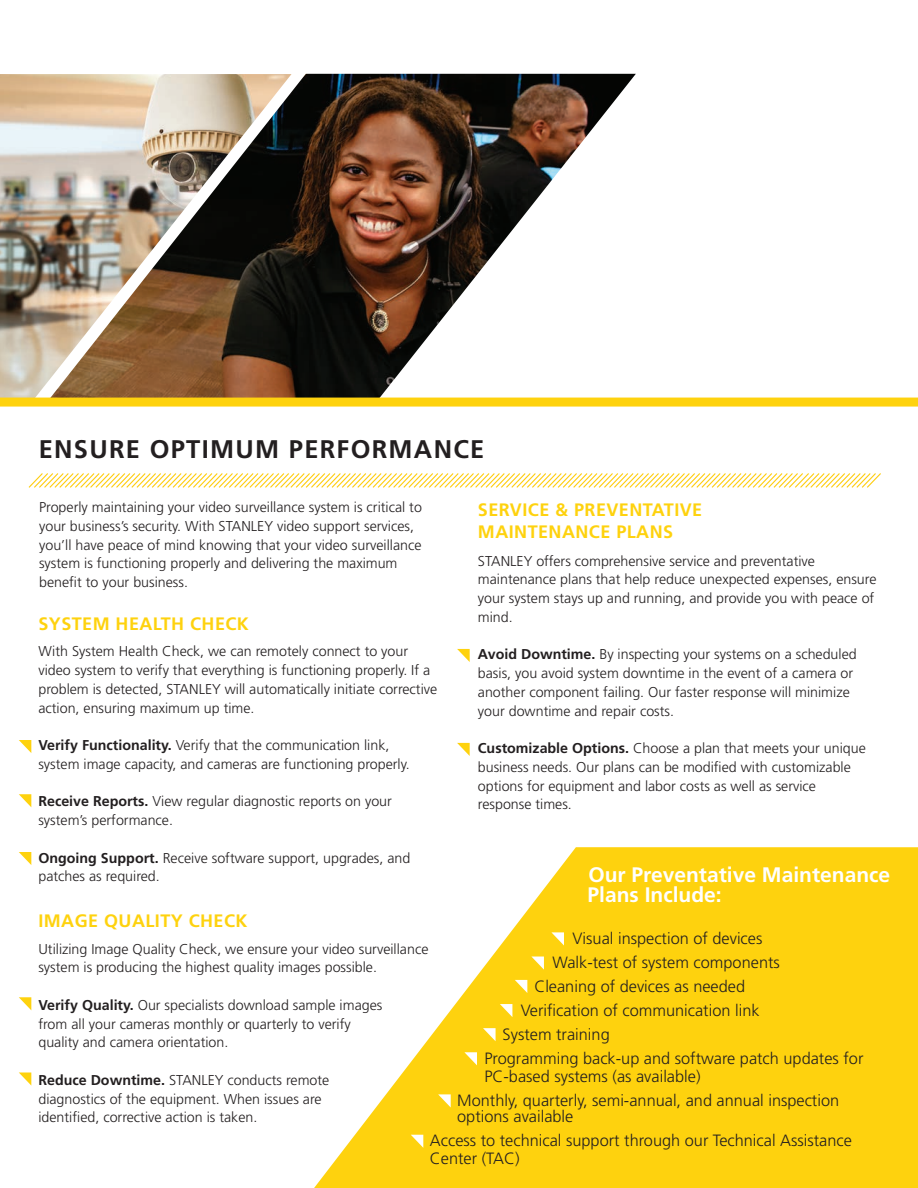
<style>
.page{position:relative;width:918px;height:1188px;background:#fff}
.page>*{position:absolute;margin:0;border:0;box-sizing:border-box;transform-origin:0 0}
.t1{font:700 25.5px "Frutiger";letter-spacing:.05em;color:#231f20}
.t2{font:700 21px "Frutiger";color:#fff}
.t3{font:700 18px "Frutiger";letter-spacing:.025em;color:#fed20e}
.t4{font:300 16.35px "Frutiger";color:#231f20}
.t5{font:300 14.25px/18.8px "Frutiger";color:#231f20}
.s1{font-weight:700}
</style>
<div class="page">
<img style="left:292px;top:74px;width:344px;height:324px">
<img style="left:0;top:74px;width:292px;height:324px">
<div style="left:0;top:398px;width:918px;height:9px;background:#fed20e"></div>
<svg style="left:28px;top:473px;width:853px;height:15px"></svg>
<svg style="left:19px;top:740px;width:12px;height:13px"></svg>
<svg style="left:19px;top:794px;width:12px;height:13px"></svg>
<svg style="left:19px;top:997px;width:12px;height:13px"></svg>
<svg style="left:19px;top:1072px;width:12px;height:13px"></svg>
<svg style="left:19px;top:852px;width:12px;height:13px"></svg>
<svg style="left:314px;top:847px;width:604px;height:341px;fill:#fed20e"></svg>
<svg style="left:551px;top:932px;width:13px;height:14px"></svg>
<svg style="left:531px;top:957px;width:13px;height:13px"></svg>
<svg style="left:515px;top:980px;width:12px;height:13px"></svg>
<svg style="left:500px;top:1004px;width:12px;height:13px"></svg>
<svg style="left:483px;top:1028px;width:13px;height:13px"></svg>
<svg style="left:464px;top:1052px;width:13px;height:13px"></svg>
<svg style="left:438px;top:1094px;width:13px;height:14px"></svg>
<svg style="left:411px;top:1135px;width:12px;height:13px"></svg>
<svg style="left:457px;top:649px;width:13px;height:13px"></svg>
<svg style="left:457px;top:743px;width:13px;height:13px"></svg>
<p class="t1" style="left:39px;top:435px;width:447px">ENSURE OPTIMUM PERFORMANCE</p>
<p class="t5" style="left:39px;top:498px;width:384px">Properly maintaining your video surveillance system is critical to your business’s security. With STANLEY video support services, you’ll have peace of mind knowing that your video surveillance system is functioning properly and delivering the maximum benefit to your business.</p>
<p class="t3" style="left:478px;top:499px;width:226px">SERVICE &amp; PREVENTATIVE</p>
<p class="t3" style="left:478px;top:521px;width:197px">MAINTENANCE PLANS</p>
<p class="t5" style="left:478px;top:551px;width:400px">STANLEY offers comprehensive service and preventative maintenance plans that help reduce unexpected expenses, ensure your system stays up and running, and provide you with peace of mind.</p>
<p class="t5" style="left:478px;top:645px;width:380px"><span class="s1">Avoid Downtime.</span> By inspecting your systems on a scheduled basis, you avoid system downtime in the event of a camera or another component failing. Our faster response will minimize your downtime and repair costs.</p>
<p class="t5" style="left:478px;top:739px;width:389px"><span class="s1">Customizable Options.</span> Choose a plan that meets your unique business needs. Our plans can be modified with customizable options for equipment and labor costs as well as service</p>
<p class="t5" style="left:478px;top:795px;width:95px">response times.</p>
<p class="t3" style="left:38px;top:614px;width:212px">SYSTEM HEALTH CHECK</p>
<p class="t5" style="left:38px;top:642px;width:400px">With System Health Check, we can remotely connect to your video system to verify that everything is functioning properly. If a problem is detected, STANLEY will automatically initiate corrective action, ensuring maximum up time.</p>
<p class="t5" style="left:38px;top:736px;width:353px"><span class="s1">Verify Functionality.</span> Verify that the communication link,</p>
<p class="t5" style="left:38px;top:755px;width:373px">system image capacity, and cameras are functioning properly.</p>
<p class="t5" style="left:38px;top:792px;width:355px"><span class="s1">Receive Reports.</span> View regular diagnostic reports on your system’s performance.</p>
<p class="t5" style="left:38px;top:848px;width:373px"><span class="s1">Ongoing Support.</span> Receive software support, upgrades, and patches as required.</p>
<p class="t2" style="left:588px;top:863px;width:303px">Our Preventative Maintenance</p>
<p class="t2" style="left:588px;top:882px;width:136px">Plans Include:</p>
<p class="t4" style="left:573px;top:929px;width:191px">Visual inspection of devices</p>
<p class="t4" style="left:553px;top:953px;width:229px">Walk-test of system components</p>
<p class="t4" style="left:534px;top:977px;width:212px">Cleaning of devices as needed</p>
<p class="t4" style="left:521px;top:1001px;width:240px">Verification of communication link</p>
<p class="t4" style="left:503px;top:1025px;width:109px">System training</p>
<p class="t4" style="left:484px;top:1049px;width:380px">Programming back-up and software patch updates for</p>
<p class="t4" style="left:484px;top:1067px;width:218px">PC-based systems (as available)</p>
<p class="t4" style="left:457px;top:1091px;width:384px">Monthly, quarterly, semi-annual, and annual inspection</p>
<p class="t4" style="left:457px;top:1108px;width:118px">options available</p>
<p class="t4" style="left:430px;top:1132px;width:423px">Access to technical support through our Technical Assistance</p>
<p class="t4" style="left:430px;top:1150px;width:91px">Center (TAC)</p>
<p class="t3" style="left:38px;top:911px;width:211px">IMAGE QUALITY CHECK</p>
<p class="t5" style="left:38px;top:939px;width:392px">Utilizing Image Quality Check, we ensure your video surveillance system is producing the highest quality images possible.</p>
<p class="t5" style="left:38px;top:995px;width:345px"><span class="s1">Verify Quality.</span> Our specialists download sample images from all your cameras monthly or quarterly to verify quality and camera orientation.</p>
<p class="t5" style="left:38px;top:1070px;width:292px"><span class="s1">Reduce Downtime.</span> STANLEY conducts remote diagnostics of the equipment. When issues are identified, corrective action is taken.</p>
</div>
